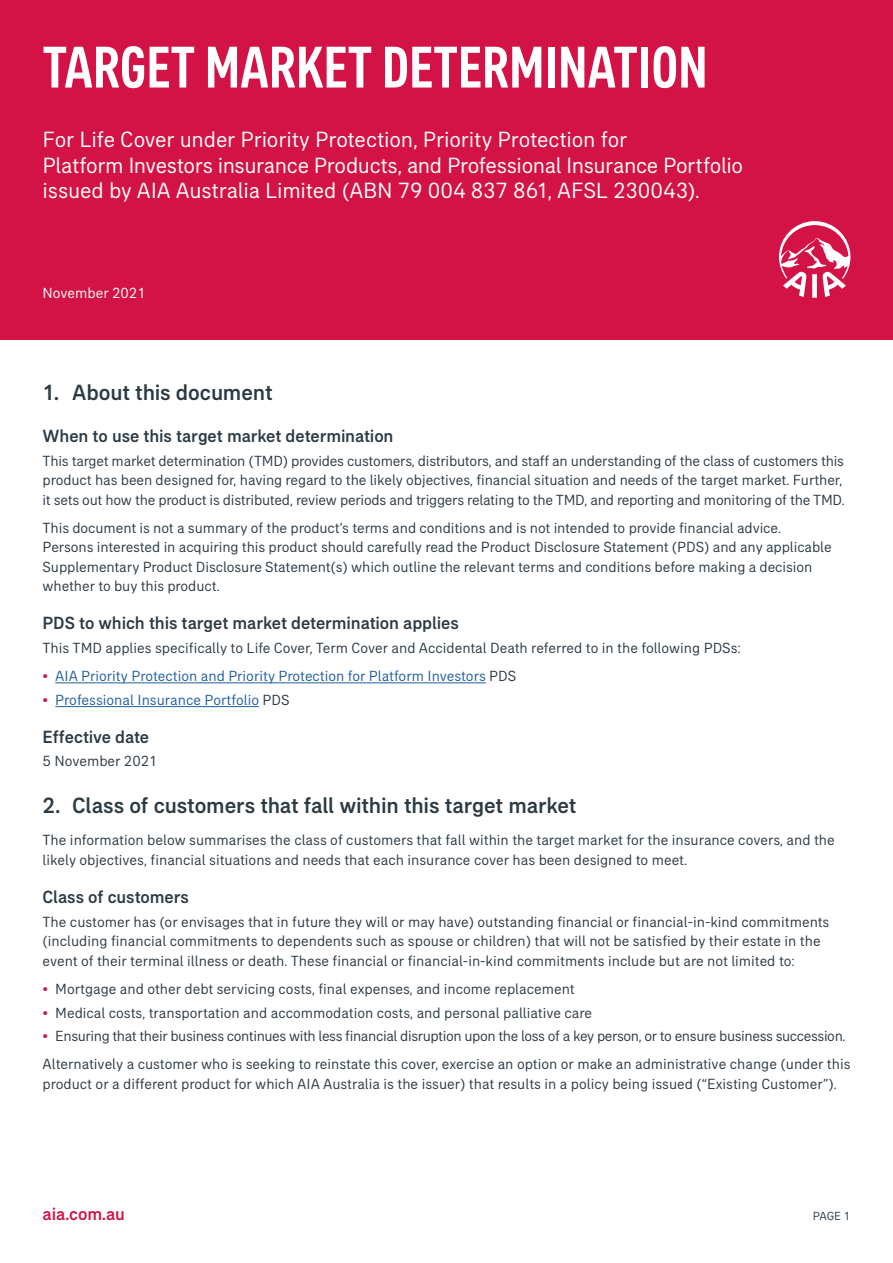
<style>
.page{position:relative;width:893px;height:1263px;background:#fff}
.page>*{position:absolute;margin:0;border:0;box-sizing:border-box;transform-origin:0 0}
.t1{font:500 condensed 60px "AIA Everest";color:#fff}
.t2{font:22.5px/25.5px "AIA Everest";letter-spacing:-.01em;color:#fff}
.t3{font:500 22.5px "AIA Everest";letter-spacing:-.005em;color:#2c3a44}
.t4{font:500 18px "AIA Everest";letter-spacing:-.005em;color:#2c3a44}
.t5{font:500 18px "AIA Everest";color:#d31245}
.t6{font:15px/19.5px "AIA Everest";letter-spacing:-.005em;color:#2c3a44}
.t7{font:15px/28px "AIA Everest";letter-spacing:-.025em;color:#2c3a44}
.t8{font:15px "AIA Everest";color:#215e9e}
.t9{font:15px "AIA Everest";color:#fff}
.t10{font:12px "AIA Everest";color:#2c3a44}
.s1{color:#d31245}
.s2{color:#2c3a44}
</style>
<div class="page">
<div style="left:0;top:0;width:893px;height:340px;background:#d31245"></div>
<hr style="left:55px;top:682px;width:431px;height:1px;background:#215e9e">
<hr style="left:55px;top:706px;width:204px;height:1px;background:#215e9e">
<svg style="left:779px;top:221px;width:71px;height:77px"></svg>
<h1 class="t1" style="left:43px;top:33px;width:667px">TARGET MARKET DETERMINATION</h1>
<h2 class="t2" style="left:43px;top:126px;width:702px">For Life Cover under Priority Protection, Priority Protection for<br>Platform Investors insurance Products, and Professional Insurance Portfolio issued by AIA Australia Limited (ABN 79 004 837 861, AFSL 230043).</h2>
<p class="t9" style="left:43px;top:284px;width:105px">November 2021</p>
<h2 class="t3" style="left:43px;top:379px;width:232px">1. About this document</h2>
<p class="t4" style="left:43px;top:425px;width:353px">When to use this target market determination</p>
<p class="t6" style="left:43px;top:450px;width:804px">This target market determination (TMD) provides customers, distributors, and staff an understanding of the class of customers this product has been designed for, having regard to the likely objectives, financial situation and needs of the target market. Further, it sets out how the product is distributed, review periods and triggers relating to the TMD, and reporting and monitoring of the TMD.</p>
<p class="t6" style="left:43px;top:518px;width:791px">This document is not a summary of the product’s terms and conditions and is not intended to provide financial advice.<br>Persons interested in acquiring this product should carefully read the Product Disclosure Statement (PDS) and any applicable Supplementary Product Disclosure Statement(s) which outline the relevant terms and conditions before making a decision whether to buy this product.</p>
<p class="t4" style="left:43px;top:613px;width:418px">PDS to which this target market determination applies</p>
<p class="t6" style="left:43px;top:638px;width:700px">This TMD applies specifically to Life Cover, Term Cover and Accidental Death referred to in the following PDSs:</p>
<p class="t8" style="left:43px;top:667px;width:475px"><span class="s1">•</span> AIA Priority Protection and Priority Protection for Platform Investors <span class="s2">PDS</span></p>
<p class="t8" style="left:43px;top:691px;width:249px"><span class="s1">•</span> Professional Insurance Portfolio <span class="s2">PDS</span></p>
<p class="t4" style="left:43px;top:726px;width:108px">Effective date</p>
<p class="t6" style="left:43px;top:751px;width:117px">5 November 2021</p>
<h2 class="t3" style="left:43px;top:792px;width:535px">2. Class of customers that fall within this target market</h2>
<p class="t6" style="left:43px;top:830px;width:794px">The information below summarises the class of customers that fall within the target market for the insurance covers, and the likely objectives, financial situations and needs that each insurance cover has been designed to meet.</p>
<p class="t4" style="left:43px;top:886px;width:148px">Class of customers</p>
<p class="t6" style="left:43px;top:912px;width:788px">The customer has (or envisages that in future they will or may have) outstanding financial or financial-in-kind commitments (including financial commitments to dependents such as spouse or children) that will not be satisfied by their estate in the event of their terminal illness or death. These financial or financial-in-kind commitments include but are not limited to:</p>
<p class="t6" style="left:43px;top:979px;width:534px"><span class="s1">•</span> Mortgage and other debt servicing costs, final expenses, and income replacement</p>
<p class="t6" style="left:43px;top:1002px;width:551px"><span class="s1">•</span> Medical costs, transportation and accommodation costs, and personal palliative care</p>
<p class="t7" style="left:43px;top:1022px;width:809px"><span class="s1">•</span> Ensuring that their business continues with less financial disruption upon the loss of a key person, or to ensure business succession.<br>Alternatively a customer who is seeking to reinstate this cover, exercise an option or make an administrative change (under this</p>
<p class="t6" style="left:43px;top:1074px;width:796px">product or a different product for which AIA Australia is the issuer) that results in a policy being issued (“Existing Customer”).</p>
<p class="t5" style="left:43px;top:1204px;width:84px">aia.com.au</p>
<p class="t10" style="left:813px;top:1209px;width:39px">PAGE 1</p>
</div>
